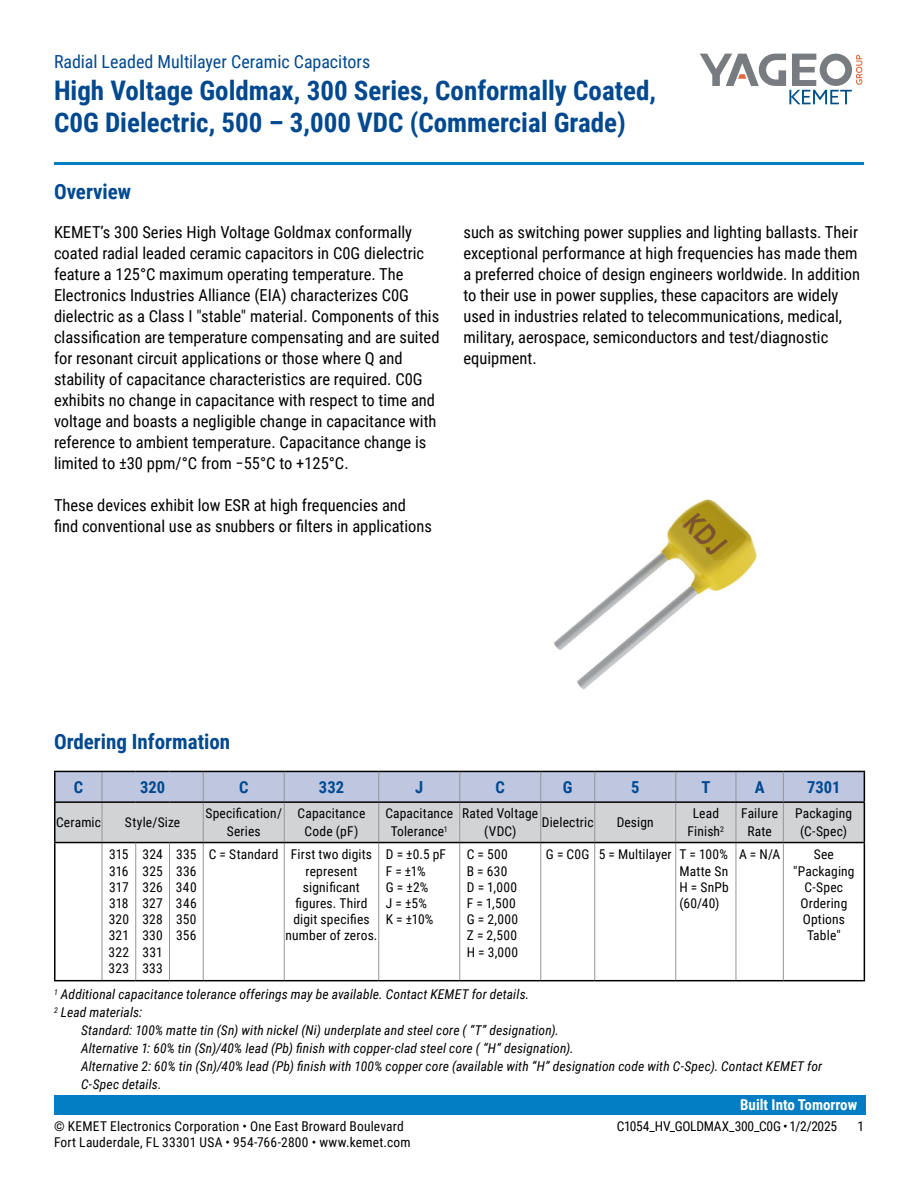
<style>
.page{position:relative;width:918px;height:1188px;background:#fff}
.page>*{position:absolute;margin:0;border:0;box-sizing:border-box;transform-origin:0 0}
.t1{font:700 27px/32.4px "Roboto Condensed";color:#004990}
.t2{font:700 21px "Roboto Condensed";color:#004990}
.t3{font:18px "Roboto Condensed";letter-spacing:-.005em;color:#004990}
.t4{font:16.5px/21px "Roboto Condensed";color:#000}
.t5{font:700 16.5px "Roboto Condensed";color:#004990}
.t6{font:700 15px "Roboto Condensed";color:#fff}
.t7{font:13.5px/16.2px "Roboto Condensed";letter-spacing:.015em;color:#000;text-align:center}
.t8{font:italic 13.5px/18px "Roboto Condensed";letter-spacing:.01em;color:#000}
.t9{font:13.5px "Roboto Condensed";letter-spacing:-.02em;color:#000}
</style>
<div class="page">
<svg style="left:700px;top:54px;width:162px;height:50px"></svg>
<hr style="left:54px;top:162px;width:810px;height:3px;background:#007dc3">
<div style="left:54px;top:1095px;width:811px;height:20px;background:#007dc3"></div>
<hr style="left:102px;top:843px;width:1px;height:137px;background:#939598">
<hr style="left:135px;top:843px;width:1px;height:137px;background:#939598">
<hr style="left:169px;top:843px;width:1px;height:137px;background:#939598">
<hr style="left:203px;top:843px;width:1px;height:137px;background:#939598">
<hr style="left:284px;top:843px;width:1px;height:137px;background:#939598">
<hr style="left:378px;top:843px;width:1px;height:137px;background:#939598">
<hr style="left:459px;top:843px;width:1px;height:137px;background:#939598">
<hr style="left:540px;top:843px;width:1px;height:137px;background:#939598">
<hr style="left:594px;top:843px;width:1px;height:137px;background:#939598">
<hr style="left:675px;top:843px;width:1px;height:137px;background:#939598">
<hr style="left:736px;top:843px;width:1px;height:137px;background:#939598">
<hr style="left:54px;top:803px;width:2px;height:39px;background:#000">
<hr style="left:54px;top:842px;width:48px;height:1px;background:#000">
<hr style="left:54px;top:843px;width:2px;height:137px;background:#000">
<hr style="left:54px;top:980px;width:48px;height:1px;background:#000">
<hr style="left:102px;top:980px;width:34px;height:1px;background:#000">
<hr style="left:136px;top:980px;width:34px;height:1px;background:#000">
<hr style="left:170px;top:980px;width:33px;height:1px;background:#000">
<hr style="left:203px;top:980px;width:81px;height:1px;background:#000">
<hr style="left:284px;top:980px;width:95px;height:1px;background:#000">
<hr style="left:379px;top:980px;width:81px;height:1px;background:#000">
<hr style="left:460px;top:980px;width:81px;height:1px;background:#000">
<hr style="left:541px;top:980px;width:54px;height:1px;background:#000">
<hr style="left:595px;top:980px;width:81px;height:1px;background:#000">
<hr style="left:676px;top:980px;width:60px;height:1px;background:#000">
<hr style="left:736px;top:980px;width:47px;height:1px;background:#000">
<hr style="left:54px;top:771px;width:48px;height:1px;background:#000">
<hr style="left:54px;top:772px;width:2px;height:29px;background:#000">
<hr style="left:54px;top:801px;width:48px;height:2px;background:#000">
<svg style="left:55px;top:771px;width:810px;height:72px;background:#bdc1cc"></svg>
<hr style="left:783px;top:842px;width:82px;height:1px;background:#000">
<hr style="left:864px;top:843px;width:1px;height:137px;background:#000">
<hr style="left:783px;top:980px;width:82px;height:1px;background:#000">
<hr style="left:783px;top:843px;width:1px;height:137px;background:#939598">
<img style="left:553px;top:499px;width:204px;height:191px">
<p class="t3" style="left:54px;top:48px;width:318px">Radial Leaded Multilayer Ceramic Capacitors</p>
<h1 class="t1" style="left:54px;top:73px;width:604px">High Voltage Goldmax, 300 Series, Conformally Coated,<br>C0G Dielectric, 500 – 3,000 VDC (Commercial Grade)</h1>
<p class="t2" style="left:54px;top:177px;width:79px">Overview</p>
<p class="t4" style="left:54px;top:221px;width:387px">KEMET’s 300 Series High Voltage Goldmax conformally coated radial leaded ceramic capacitors in C0G dielectric feature a 125°C maximum operating temperature. The Electronics Industries Alliance (EIA) characterizes C0G dielectric as a Class I "stable" material. Components of this classification are temperature compensating and are suited for resonant circuit applications or those where Q and stability of capacitance characteristics are required. C0G exhibits no change in capacitance with respect to time and voltage and boasts a negligible change in capacitance with reference to ambient temperature. Capacitance change is limited to ±30 ppm/°C from −55°C to +125°C.</p>
<p class="t4" style="left:54px;top:494px;width:380px">These devices exhibit low ESR at high frequencies and find conventional use as snubbers or filters in applications</p>
<p class="t4" style="left:463px;top:221px;width:398px">such as switching power supplies and lighting ballasts. Their exceptional performance at high frequencies has made them a preferred choice of design engineers worldwide. In addition to their use in power supplies, these capacitors are widely used in industries related to telecommunications, medical, military, aerospace, semiconductors and test/diagnostic equipment.</p>
<p class="t2" style="left:54px;top:726px;width:178px">Ordering Information</p>
<p class="t5" style="left:74px;top:776px;width:11px">C</p>
<p class="t5" style="left:140px;top:776px;width:27px">320</p>
<p class="t5" style="left:239px;top:776px;width:11px">C</p>
<p class="t5" style="left:319px;top:776px;width:27px">332</p>
<p class="t5" style="left:415px;top:776px;width:10px">J</p>
<p class="t5" style="left:496px;top:776px;width:11px">C</p>
<p class="t5" style="left:563px;top:776px;width:11px">G</p>
<p class="t5" style="left:631px;top:776px;width:10px">5</p>
<p class="t5" style="left:701px;top:776px;width:10px">T</p>
<p class="t5" style="left:755px;top:776px;width:11px">A</p>
<p class="t5" style="left:807px;top:776px;width:35px">7301</p>
<p class="t7" style="left:56px;top:814px;width:47px">Ceramic</p>
<p class="t7" style="left:125px;top:814px;width:57px">Style/Size</p>
<p class="t7" style="left:205px;top:804px;width:78px;line-height:18px">Specification/<br>Series</p>
<p class="t7" style="left:298px;top:804px;width:69px;line-height:18px">Capacitance<br>Code (pF)</p>
<p class="t7" style="left:385px;top:804px;width:69px;line-height:18px">Capacitance<br>Tolerance<sup>1</sup></p>
<p class="t7" style="left:462px;top:804px;width:77px;line-height:18px">Rated Voltage (VDC)</p>
<p class="t7" style="left:542px;top:814px;width:53px">Dielectric</p>
<p class="t7" style="left:617px;top:814px;width:39px">Design</p>
<p class="t7" style="left:688px;top:804px;width:38px;line-height:18px">Lead<br>Finish<sup>2</sup></p>
<p class="t7" style="left:741px;top:804px;width:38px;line-height:18px">Failure<br>Rate</p>
<p class="t7" style="left:795px;top:804px;width:58px;line-height:18px">Packaging (C-Spec)</p>
<p class="t7" style="left:109px;top:846px;width:22px;text-align:justify">315<br>316<br>317<br>318<br>320<br>321<br>322<br>323</p>
<p class="t7" style="left:142px;top:846px;width:22px;text-align:justify">324<br>325<br>326<br>327<br>328<br>330<br>331<br>333</p>
<p class="t7" style="left:176px;top:846px;width:22px;text-align:justify">335<br>336<br>340<br>346<br>350<br>356</p>
<p class="t7" style="left:209px;top:846px;width:165px">C = Standard First two digits</p>
<p class="t7" style="left:386px;top:846px;width:62px;text-align:left">D = ±0.5 pF<br>F = ±1%<br>G = ±2%<br>J = ±5%<br>K = ±10%</p>
<p class="t7" style="left:467px;top:846px;width:53px;text-align:left">C = 500<br>B = 630<br>D = 1,000<br>F = 1,500<br>G = 2,000<br>Z = 2,500<br>H = 3,000</p>
<p class="t7" style="left:680px;top:846px;width:51px;text-align:justify;text-indent:-134px">G = C0G 5 = Multilayer T = 100% Matte Sn H = SnPb (60/40)</p>
<p class="t7" style="left:739px;top:846px;width:43px">A = N/A</p>
<p class="t7" style="left:793px;top:846px;width:63px">See "Packaging<br>C-Spec<br>Ordering<br>Options<br>Table"</p>
<p class="t8" style="left:54px;top:985px;width:477px"><sup>1</sup> Additional capacitance tolerance offerings may be available. Contact KEMET for details.<br><sup>2</sup> Lead materials:</p>
<p class="t8" style="left:81px;top:1021px;width:743px">Standard: 100% matte tin (Sn) with nickel (Ni) underplate and steel core ( “T” designation).<br>Alternative 1: 60% tin (Sn)/40% lead (Pb) finish with copper-clad steel core ( “H” designation).<br>Alternative 2: 60% tin (Sn)/40% lead (Pb) finish with 100% copper core (available with “H” designation code with C-Spec). Contact KEMET for C-Spec details.</p>
<p class="t7" style="left:306px;top:862px;width:53px">represent</p>
<p class="t7" style="left:303px;top:878px;width:58px">significant</p>
<p class="t7" style="left:295px;top:895px;width:74px">figures. Third</p>
<p class="t7" style="left:293px;top:911px;width:78px">digit specifies</p>
<p class="t7" style="left:285px;top:927px;width:94px">number of zeros.</p>
<p class="t6" style="left:740px;top:1094px;width:119px">Built Into Tomorrow</p>
<p class="t7" style="left:54px;top:1117px;width:351px">© KEMET Electronics Corporation • One East Broward Boulevard</p>
<p class="t9" style="left:617px;top:1116px;width:222px">C1054_HV_GOLDMAX_300_C0G • 1/2/2025</p>
<p class="t7" style="left:857px;top:1117px;width:8px">1</p>
<p class="t7" style="left:54px;top:1133px;width:358px">Fort Lauderdale, FL 33301 USA • 954-766-2800 • www.kemet.com</p>
</div>
